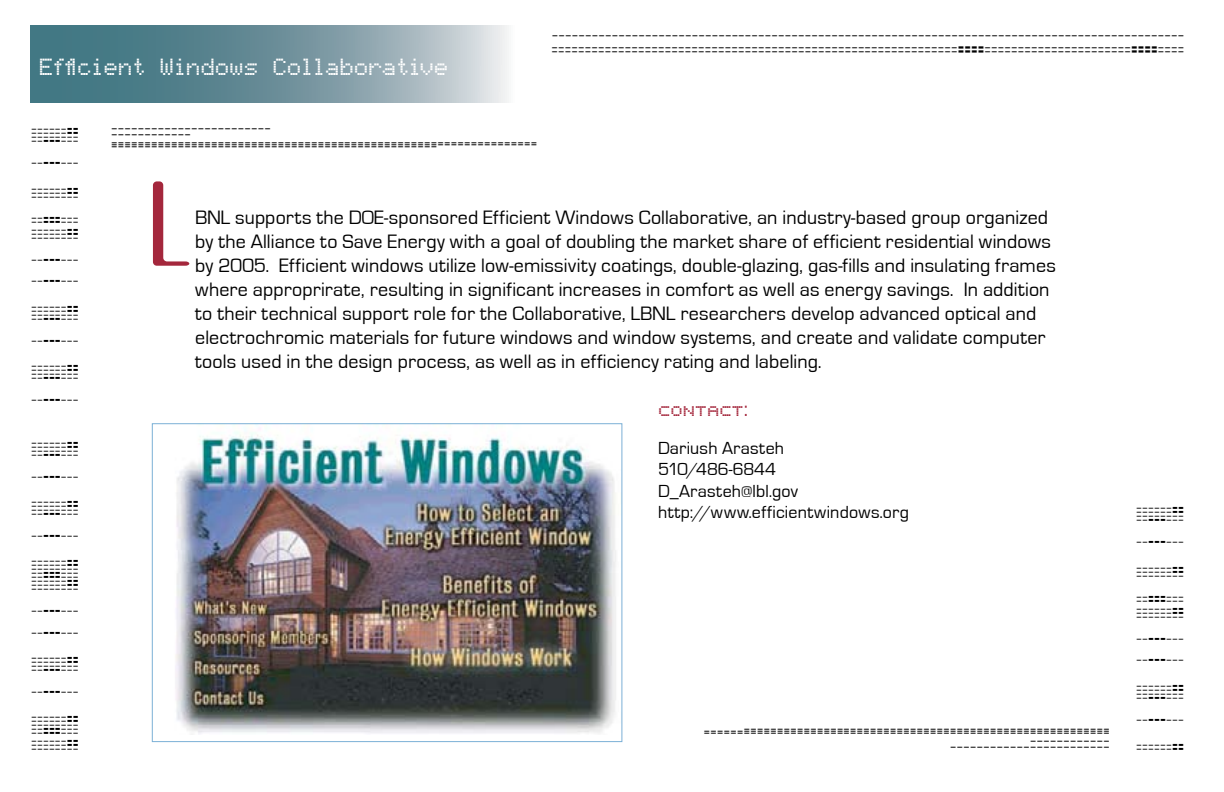
<style>
.page{position:relative;width:1224px;height:792px;background:#fff}
.page>*{position:absolute;margin:0;border:0;box-sizing:border-box;transform-origin:0 0}
.t1{font:137.2px "Atomic Sans ICG";color:#a4273c}
.t2{font:26px "Bubbledot ICG Fine Pos";letter-spacing:-.045em;color:#fff}
.t3{font:22px "Bubbledot ICG Coarse Pos";letter-spacing:.005em;color:#a4273c}
.t4{font:20px/24px "Eurostile";letter-spacing:.005em;color:#000}
.t5{font:20px "Times";color:#000}
.t6{font:18px/21.6px "Times";color:#000}
.t7{font:18px "Eurostile";letter-spacing:.01em;color:#000}
.t8{font:18px "Eurostile";letter-spacing:-.025em;color:#000}
.s1{font-weight:700}
.s2{font-family:"Eurostile"}
</style>
<div class="page">
<svg style="left:31px;top:26px;width:478px;height:76px;background:#7899a3"></svg>
<img style="left:175px;top:429px;width:441px;height:305px">
<div style="left:152px;top:423px;width:470px;height:319px;border:1px solid #7bb0d6"></div>
<p class="t5" style="left:552px;top:15px;width:634px">-----------------------------------------------------------------------------------------------</p>
<p class="t2" style="left:39px;top:53px;width:411px">Efficient Windows Collaborative</p>
<p class="t5" style="left:552px;top:26px;width:634px">-------------------------------------------------------------<span class="s1">----</span>----------------------<span class="s1">----</span>----</p>
<p class="t5" style="left:552px;top:30px;width:634px">-------------------------------------------------------------<span class="s1">----</span>----------------------<span class="s1">----</span>----</p>
<p class="t6" style="left:31px;top:115px;width:49px">------<span class="s1">--</span></p>
<p class="t6" style="left:31px;top:119px;width:49px">------<span class="s1">--</span></p>
<p class="t6" style="left:31px;top:123px;width:49px">--------</p>
<p class="t6" style="left:31px;top:127px;width:49px">--<span class="s1">---</span>--- --<span class="s1">---</span>---</p>
<p class="t6" style="left:31px;top:174px;width:49px">------<span class="s1">--</span></p>
<p class="t6" style="left:31px;top:178px;width:49px">------<span class="s1">--</span></p>
<p class="t6" style="left:31px;top:182px;width:49px">-------- --<span class="s1">---</span>---</p>
<p class="t6" style="left:31px;top:208px;width:49px">--<span class="s1">---</span>---</p>
<p class="t6" style="left:31px;top:216px;width:49px">------<span class="s1">--</span></p>
<p class="t6" style="left:31px;top:220px;width:49px">------<span class="s1">--</span></p>
<p class="t6" style="left:31px;top:224px;width:49px;text-align:justify">-------- --<span class="s1">---</span>--- --<span class="s1">---</span>---</p>
<p class="t6" style="left:31px;top:293px;width:49px">------<span class="s1">--</span></p>
<p class="t6" style="left:31px;top:297px;width:49px">------<span class="s1">--</span></p>
<p class="t6" style="left:31px;top:301px;width:49px">--------</p>
<p class="t6" style="left:31px;top:305px;width:49px">--<span class="s1">---</span>--- --<span class="s1">---</span>---</p>
<p class="t6" style="left:31px;top:352px;width:49px">------<span class="s1">--</span></p>
<p class="t6" style="left:31px;top:356px;width:49px">------<span class="s1">--</span></p>
<p class="t6" style="left:31px;top:360px;width:49px">--------</p>
<p class="t6" style="left:31px;top:364px;width:49px">--<span class="s1">---</span>--- --<span class="s1">---</span>---</p>
<p class="t6" style="left:31px;top:429px;width:49px">------<span class="s1">--</span></p>
<p class="t6" style="left:31px;top:433px;width:49px">------<span class="s1">--</span></p>
<p class="t6" style="left:31px;top:437px;width:49px">--------</p>
<p class="t6" style="left:31px;top:441px;width:49px">--<span class="s1">---</span>--- --<span class="s1">---</span>---</p>
<p class="t6" style="left:31px;top:488px;width:49px">------<span class="s1">--</span></p>
<p class="t6" style="left:31px;top:492px;width:49px">------<span class="s1">--</span></p>
<p class="t6" style="left:31px;top:496px;width:49px">--------</p>
<p class="t6" style="left:31px;top:500px;width:49px">--<span class="s1">---</span>--- --<span class="s1">---</span>---</p>
<p class="t6" style="left:31px;top:547px;width:49px">------<span class="s1">--</span></p>
<p class="t6" style="left:31px;top:551px;width:49px">------<span class="s1">--</span></p>
<p class="t6" style="left:31px;top:555px;width:49px">--------</p>
<p class="t6" style="left:31px;top:559px;width:49px">--<span class="s1">---</span>---</p>
<p class="t6" style="left:31px;top:563px;width:49px">--<span class="s1">---</span>---</p>
<p class="t6" style="left:31px;top:567px;width:49px">------<span class="s1">--</span></p>
<p class="t6" style="left:31px;top:571px;width:49px">------<span class="s1">--</span></p>
<p class="t6" style="left:31px;top:575px;width:49px;text-align:justify">-------- --<span class="s1">---</span>--- --<span class="s1">---</span>---</p>
<p class="t6" style="left:31px;top:644px;width:49px">------<span class="s1">--</span></p>
<p class="t6" style="left:31px;top:648px;width:49px">------<span class="s1">--</span></p>
<p class="t6" style="left:31px;top:652px;width:49px">--------</p>
<p class="t6" style="left:31px;top:656px;width:49px">--<span class="s1">---</span>--- --<span class="s1">---</span>---</p>
<p class="t6" style="left:31px;top:703px;width:49px">------<span class="s1">--</span></p>
<p class="t6" style="left:31px;top:707px;width:49px">------<span class="s1">--</span></p>
<p class="t6" style="left:31px;top:711px;width:49px">--------</p>
<p class="t6" style="left:31px;top:715px;width:49px">--<span class="s1">---</span>---</p>
<p class="t6" style="left:31px;top:719px;width:49px">--<span class="s1">---</span>---</p>
<p class="t6" style="left:31px;top:727px;width:49px">------<span class="s1">--</span></p>
<p class="t6" style="left:31px;top:731px;width:49px">------<span class="s1">--</span></p>
<p class="t6" style="left:31px;top:735px;width:49px">--------</p>
<p class="t5" style="left:111px;top:108px;width:161px">------------------------</p>
<p class="t5" style="left:111px;top:114px;width:81px">------------</p>
<p class="t5" style="left:438px;top:124px;width:101px">---------------</p>
<p class="t5" style="left:111px;top:126px;width:328px">-------------------------------------------------</p>
<p class="t1" style="left:148px;top:163px;width:47px">L</p>
<p class="t4" style="left:195px;top:206px;width:862px">BNL supports the DOE-sponsored Efficient Windows Collaborative, an industry-based group organized by the Alliance to Save Energy with a goal of doubling the market share of efficient residential windows by 2005. Efficient windows utilize low-emissivity coatings, double-glazing, gas-fills and insulating frames where approprirate, resulting in significant increases in comfort as well as energy savings. In addition to their technical support role for the Collaborative, LBNL researchers develop advanced optical and electrochromic materials for future windows and window systems, and create and validate computer tools used in the design process, as well as in efficiency rating and labeling.</p>
<p class="t3" style="left:658px;top:398px;width:92px">CONTACT<span class="s2">:</span></p>
<p class="t7" style="left:658px;top:438px;width:128px">Dariush Arasteh</p>
<p class="t8" style="left:658px;top:459px;width:120px">510/486-6844</p>
<p class="t7" style="left:658px;top:481px;width:142px">D_Arasteh@lbl.gov</p>
<p class="t7" style="left:658px;top:503px;width:252px">http://www.efficientwindows.org</p>
<p class="t5" style="left:1110px;top:750px;width:368px;rotate:-180deg">-------------------------------------------------------</p>
<p class="t5" style="left:743px;top:752px;width:41px;rotate:-180deg">------</p>
<p class="t5" style="left:1110px;top:762px;width:81px;rotate:-180deg">------------</p>
<p class="t5" style="left:1110px;top:768px;width:161px;rotate:-180deg">------------------------</p>
<p class="t6" style="left:1136px;top:494px;width:49px">------<span class="s1">--</span></p>
<p class="t6" style="left:1136px;top:498px;width:49px">------<span class="s1">--</span></p>
<p class="t6" style="left:1136px;top:502px;width:49px">--------</p>
<p class="t6" style="left:1136px;top:506px;width:49px">--<span class="s1">---</span>--- --<span class="s1">---</span>---</p>
<p class="t6" style="left:1136px;top:553px;width:49px">------<span class="s1">--</span></p>
<p class="t6" style="left:1136px;top:557px;width:49px">------<span class="s1">--</span></p>
<p class="t6" style="left:1136px;top:561px;width:49px">-------- --<span class="s1">---</span>---</p>
<p class="t6" style="left:1136px;top:587px;width:49px">--<span class="s1">---</span>---</p>
<p class="t6" style="left:1136px;top:595px;width:49px">------<span class="s1">--</span></p>
<p class="t6" style="left:1136px;top:599px;width:49px">------<span class="s1">--</span></p>
<p class="t6" style="left:1136px;top:603px;width:49px;text-align:justify">-------- --<span class="s1">---</span>--- --<span class="s1">---</span>---</p>
<p class="t6" style="left:1136px;top:672px;width:49px">------<span class="s1">--</span></p>
<p class="t6" style="left:1136px;top:676px;width:49px">------<span class="s1">--</span></p>
<p class="t6" style="left:1136px;top:680px;width:49px">--------</p>
<p class="t6" style="left:1136px;top:684px;width:49px">--<span class="s1">---</span>--- --<span class="s1">---</span>---</p>
<p class="t6" style="left:1136px;top:731px;width:49px">------<span class="s1">--</span></p>
<p class="t6" style="left:1136px;top:735px;width:49px">------<span class="s1">--</span></p>
</div>
